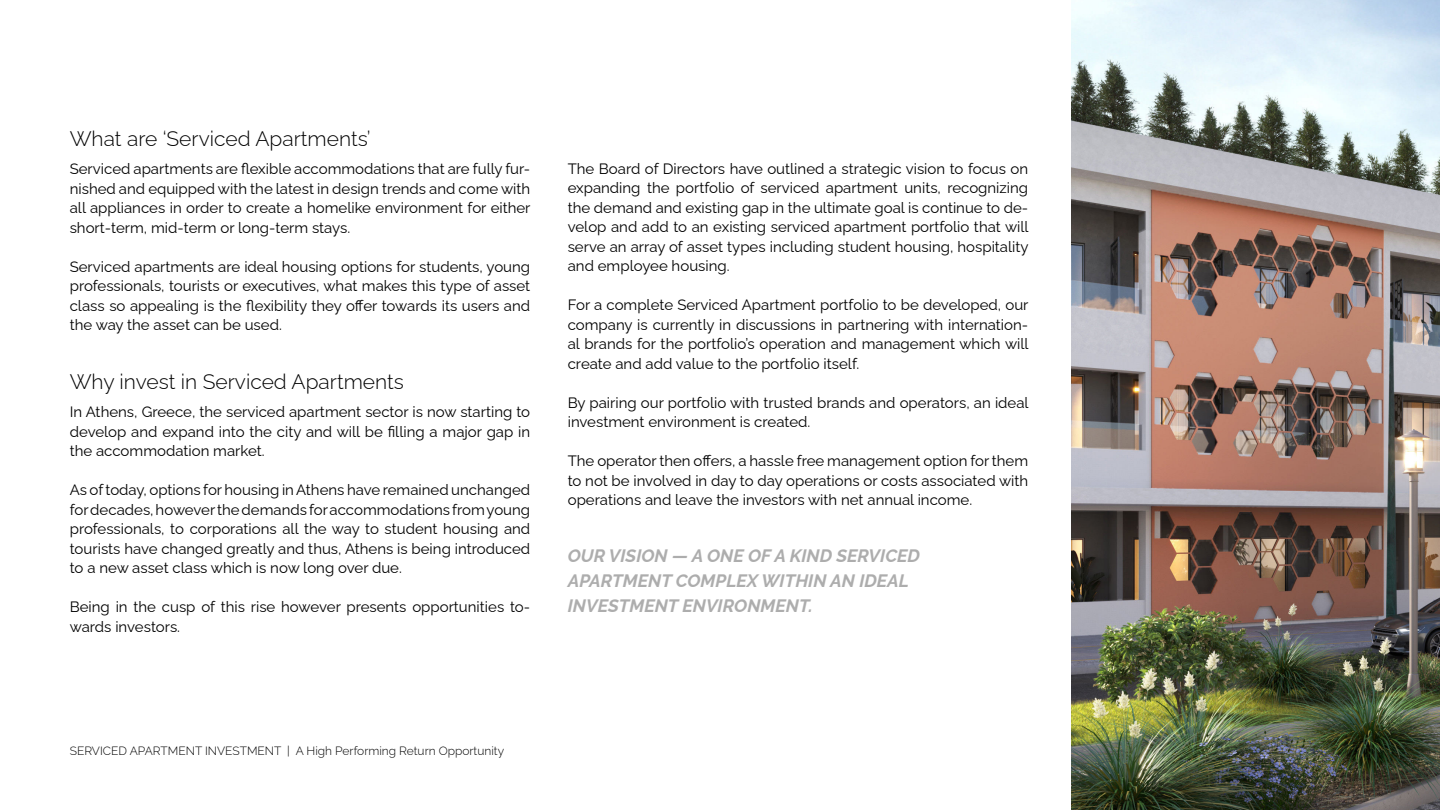
<style>
.page{position:relative;width:1440px;height:810px;background:#fff}
.page>*{position:absolute;margin:0;border:0;box-sizing:border-box;transform-origin:0 0}
.t1{font:300 21px "Raleway";color:#000}
.t2{font:italic 700 18px/24.8px "Raleway";color:#adadad}
.t3{font:15px/19.5px "Raleway";color:#000;text-align:justify}
.t4{font:300 12px "Raleway";color:#000}
</style>
<div class="page">
<img style="left:1071px;top:0;width:369px;height:810px">
<h1 class="t1" style="left:70px;top:129px;width:302px">What are ‘Serviced Apartments’</h1>
<p class="t3" style="left:70px;top:158px;width:462px">Serviced apartments are flexible accommodations that are fully fur&shy;nished and equipped with the latest in design trends and come with all appliances in order to create a homelike environment for either short-term, mid-term or long-term stays.</p>
<p class="t3" style="left:70px;top:255px;width:462px">Serviced apartments are ideal housing options for students, young professionals, tourists or executives, what makes this type of asset class so appealing is the flexibility they offer towards its users and the way the asset can be used.</p>
<h1 class="t1" style="left:70px;top:372px;width:336px">Why invest in Serviced Apartments</h1>
<p class="t3" style="left:70px;top:401px;width:462px">In Athens, Greece, the serviced apartment sector is now starting to develop and expand into the city and will be filling a major gap in the accommodation market.</p>
<p class="t3" style="left:70px;top:479px;width:462px">As of today, options for housing in Athens have remained unchanged for decades, however the demands for accommodations from young professionals, to corporations all the way to student housing and tourists have changed greatly and thus, Athens is being introduced to a new asset class which is now long over due.</p>
<p class="t3" style="left:70px;top:596px;width:462px">Being in the cusp of this rise however presents opportunities to&shy;wards investors.</p>
<p class="t3" style="left:568px;top:157px;width:462px">The Board of Directors have outlined a strategic vision to focus on expanding the portfolio of serviced apartment units, recognizing the demand and existing gap in the ultimate goal is continue to de&shy;velop and add to an existing serviced apartment portfolio that will serve an array of asset types including student housing, hospitality and employee housing.</p>
<p class="t3" style="left:568px;top:294px;width:462px">For a complete Serviced Apartment portfolio to be developed, our company is currently in discussions in partnering with internation&shy;al brands for the portfolio’s operation and management which will create and add value to the portfolio itself.</p>
<p class="t3" style="left:568px;top:391px;width:462px">By pairing our portfolio with trusted brands and operators, an ideal investment environment is created.</p>
<p class="t3" style="left:568px;top:450px;width:462px">The operator then offers, a hassle free management option for them to not be involved in day to day operations or costs associated with operations and leave the investors with net annual income.</p>
<p class="t2" style="left:568px;top:544px;width:354px">OUR VISION — A ONE OF A KIND SERVICED<br>APARTMENT COMPLEX WITHIN AN IDEAL<br>INVESTMENT ENVIRONMENT.</p>
<p class="t4" style="left:70px;top:746px;width:436px">SERVICED APARTMENT INVESTMENT | A High Performing Return Opportunity</p>
</div>
